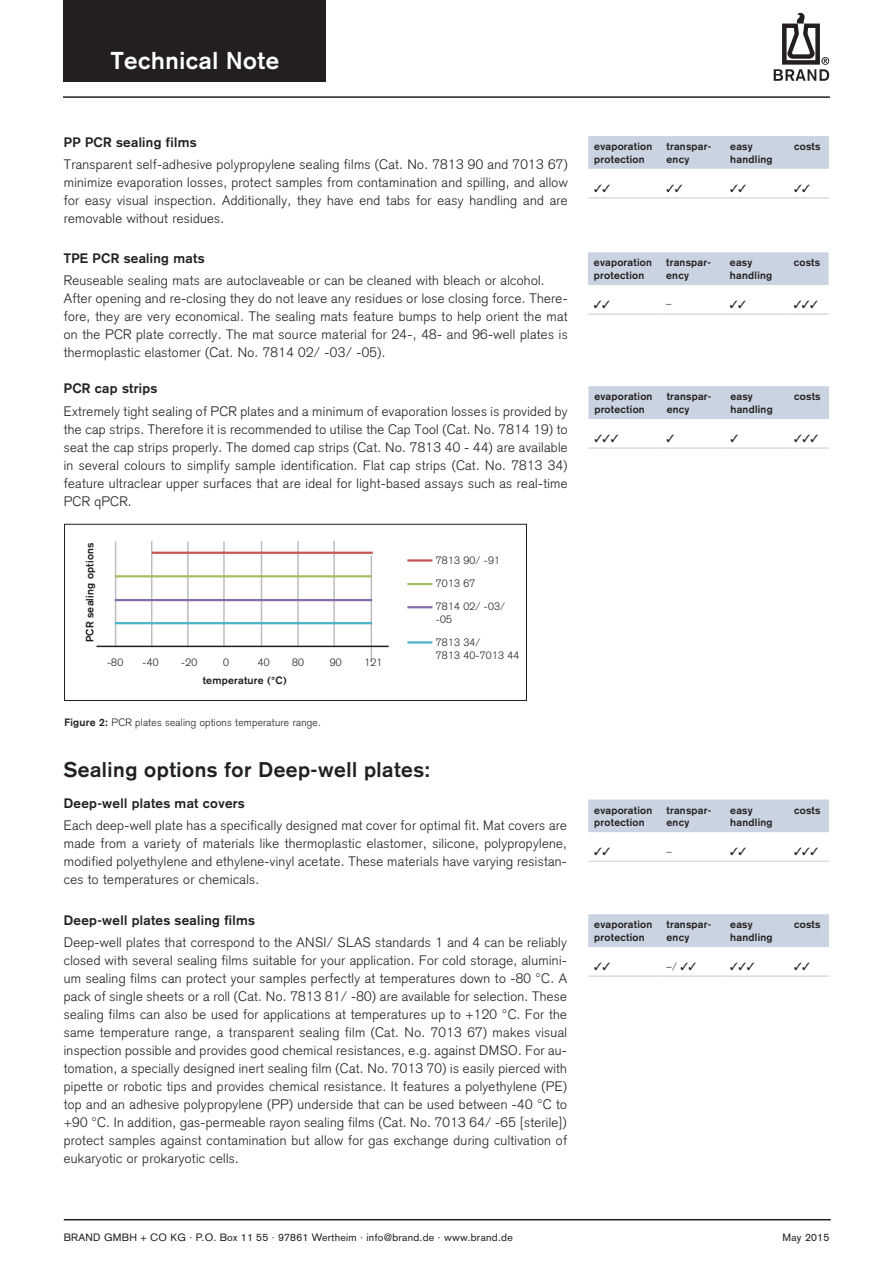
<style>
.page{position:relative;width:893px;height:1263px;background:#fff}
.page>*{position:absolute;margin:0;border:0;box-sizing:border-box;transform-origin:0 0}
.t1{font:700 24px "Akzidenz Grotesk";letter-spacing:.025em;color:#fff}
.t2{font:700 21px "Akzidenz Grotesk";letter-spacing:.025em;color:#231f20}
.t3{font:300 13.5px/18px "Akzidenz Grotesk";letter-spacing:.025em;color:#231f20;text-align:justify}
.t4{font:700 13.5px "Akzidenz Grotesk";letter-spacing:.025em;color:#231f20}
.t5{font:700 10.5px/12.6px "Akzidenz Grotesk";letter-spacing:.025em;color:#231f20}
.t6{font:300 10.5px/12.6px "Akzidenz Grotesk";letter-spacing:.025em;color:#231f20}
.t7{font:10.5px "Akzidenz Grotesk";letter-spacing:.025em;color:#231f20}
.t8{font:10.5px "Zapf Dingbats";color:#231f20}
.s1{font-weight:700}
</style>
<div class="page">
<hr style="left:63px;top:96px;width:767px;height:2px;background:#231f20">
<svg style="left:774px;top:13px;width:55px;height:68px"></svg>
<div style="left:64px;top:0;width:262px;height:81px;background:#231f20"></div>
<hr style="left:64px;top:1219px;width:767px;height:1px;background:#231f20">
<div style="left:588px;top:136px;width:241px;height:33px;background:#cad3e1"></div>
<hr style="left:588px;top:197px;width:72px;height:2px;background:#dcdddf">
<hr style="left:660px;top:197px;width:64px;height:2px;background:#dcdddf">
<hr style="left:724px;top:197px;width:64px;height:2px;background:#dcdddf">
<hr style="left:788px;top:197px;width:41px;height:2px;background:#dcdddf">
<div style="left:588px;top:252px;width:241px;height:33px;background:#cad3e1"></div>
<hr style="left:588px;top:313px;width:72px;height:2px;background:#dcdddf">
<hr style="left:660px;top:313px;width:64px;height:2px;background:#dcdddf">
<hr style="left:724px;top:313px;width:64px;height:2px;background:#dcdddf">
<hr style="left:788px;top:313px;width:41px;height:2px;background:#dcdddf">
<div style="left:588px;top:386px;width:241px;height:33px;background:#cad3e1"></div>
<hr style="left:588px;top:447px;width:73px;height:2px;background:#dcdddf">
<hr style="left:661px;top:447px;width:63px;height:2px;background:#dcdddf">
<hr style="left:724px;top:447px;width:64px;height:2px;background:#dcdddf">
<hr style="left:788px;top:447px;width:41px;height:2px;background:#dcdddf">
<div style="left:588px;top:799px;width:241px;height:33px;background:#cad3e1"></div>
<hr style="left:588px;top:860px;width:72px;height:2px;background:#dcdddf">
<hr style="left:660px;top:860px;width:64px;height:2px;background:#dcdddf">
<hr style="left:724px;top:860px;width:64px;height:2px;background:#dcdddf">
<hr style="left:788px;top:860px;width:41px;height:2px;background:#dcdddf">
<div style="left:588px;top:914px;width:241px;height:33px;background:#cad3e1"></div>
<hr style="left:588px;top:975px;width:72px;height:2px;background:#dcdddf">
<hr style="left:660px;top:975px;width:64px;height:2px;background:#dcdddf">
<hr style="left:724px;top:975px;width:64px;height:2px;background:#dcdddf">
<hr style="left:788px;top:975px;width:41px;height:2px;background:#dcdddf">
<div style="left:64px;top:524px;width:463px;height:177px;border:1px solid #231f20"></div>
<hr style="left:115px;top:541px;width:1px;height:106px;background:#bcbdc0">
<hr style="left:151px;top:541px;width:1px;height:106px;background:#bcbdc0">
<hr style="left:371px;top:555px;width:1px;height:107px;background:#bcbdc0">
<hr style="left:333px;top:541px;width:2px;height:106px;background:#bcbdc0">
<hr style="left:297px;top:541px;width:2px;height:106px;background:#bcbdc0">
<hr style="left:261px;top:541px;width:1px;height:106px;background:#bcbdc0">
<hr style="left:223px;top:541px;width:2px;height:106px;background:#bcbdc0">
<hr style="left:187px;top:541px;width:2px;height:106px;background:#bcbdc0">
<hr style="left:97px;top:646px;width:292px;height:1px;background:#231f20">
<hr style="left:152px;top:552px;width:221px;height:2px;background:#c65854">
<hr style="left:115px;top:599px;width:257px;height:2px;background:#876cab">
<hr style="left:115px;top:575px;width:257px;height:2px;background:#a4be5f">
<hr style="left:115px;top:622px;width:257px;height:2px;background:#4cb3cd">
<hr style="left:407px;top:559px;width:25px;height:3px;background:#c65854">
<hr style="left:407px;top:583px;width:25px;height:2px;background:#a4be5f">
<hr style="left:407px;top:606px;width:25px;height:2px;background:#876cab">
<hr style="left:407px;top:641px;width:25px;height:2px;background:#4cb3cd">
<h1 class="t1" style="left:111px;top:46px;width:170px">Technical Note</h1>
<p class="t4" style="left:64px;top:134px;width:134px">PP PCR sealing films</p>
<p class="t3" style="left:64px;top:155px;width:505px">Transparent self-adhesive polypropylene sealing films (Cat. No. 7813 90 and 7013 67) minimize evaporation losses, protect samples from contamination and spilling, and allow for easy visual inspection. Additionally, they have end tabs for easy handling and are removable without residues.</p>
<p class="t4" style="left:64px;top:250px;width:142px">TPE PCR sealing mats</p>
<p class="t3" style="left:64px;top:272px;width:505px;text-align:left">Reuseable sealing mats are autoclaveable or can be cleaned with bleach or alcohol.<br>After opening and re-closing they do not leave any residues or lose closing force. There&shy;fore, they are very economical. The sealing mats feature bumps to help orient the mat on the PCR plate correctly. The mat source material for 24-, 48- and 96-well plates is thermoplastic elastomer (Cat. No. 7814 02/ -03/ -05).</p>
<p class="t4" style="left:64px;top:381px;width:95px">PCR cap strips</p>
<p class="t3" style="left:64px;top:402px;width:505px">Extremely tight sealing of PCR plates and a minimum of evaporation losses is provided by the cap strips. Therefore it is recommended to utilise the Cap Tool (Cat. No. 7814 19) to seat the cap strips properly. The domed cap strips (Cat. No. 7813 40 - 44) are available in several colours to simplify sample identification. Flat cap strips (Cat. No. 7813 34) feature ultraclear upper surfaces that are ideal for light-based assays such as real-time PCR qPCR.</p>
<p class="t5" style="left:83px;top:642px;width:101px;rotate:-90deg">PCR sealing options</p>
<p class="t6" style="left:107px;top:656px;width:18px">-80</p>
<p class="t6" style="left:143px;top:656px;width:18px">-40</p>
<p class="t6" style="left:181px;top:656px;width:18px">-20</p>
<p class="t6" style="left:223px;top:656px;width:7px">0</p>
<p class="t6" style="left:258px;top:656px;width:13px">40</p>
<p class="t6" style="left:292px;top:656px;width:13px">80</p>
<p class="t6" style="left:330px;top:656px;width:13px">90</p>
<p class="t6" style="left:364px;top:656px;width:20px">121</p>
<p class="t5" style="left:203px;top:674px;width:85px">temperature (°C)</p>
<p class="t6" style="left:436px;top:554px;width:66px">7813 90/ -91</p>
<p class="t6" style="left:436px;top:577px;width:41px">7013 67</p>
<p class="t6" style="left:436px;top:600px;width:71px">7814 02/ -03/ -05</p>
<p class="t6" style="left:436px;top:636px;width:85px">7813 34/<br>7813 40-7013 44</p>
<p class="t6" style="left:64px;top:716px;width:258px"><span class="s1">Figure 2:</span> PCR plates sealing options temperature range.</p>
<h2 class="t2" style="left:64px;top:758px;width:368px">Sealing options for Deep-well plates:</h2>
<p class="t4" style="left:64px;top:795px;width:182px">Deep-well plates mat covers</p>
<p class="t3" style="left:64px;top:817px;width:505px">Each deep-well plate has a specifically designed mat cover for optimal fit. Mat covers are made from a variety of materials like thermoplastic elastomer, silicone, polypropylene, modified polyethylene and ethylene-vinyl acetate. These materials have varying resistan&shy;ces to temperatures or chemicals.</p>
<p class="t4" style="left:64px;top:912px;width:193px">Deep-well plates sealing films</p>
<p class="t3" style="left:64px;top:933px;width:505px">Deep-well plates that correspond to the ANSI/ SLAS standards 1 and 4 can be reliably closed with several sealing films suitable for your application. For cold storage, alumini&shy;um sealing films can protect your samples perfectly at temperatures down to -80 °C. A pack of single sheets or a roll (Cat. No. 7813 81/ -80) are available for selection. These sealing films can also be used for applications at temperatures up to +120 °C. For the same temperature range, a transparent sealing film (Cat. No. 7013 67) makes visual inspection possible and provides good chemical resistances, e.g. against DMSO. For au&shy;tomation, a specially designed inert sealing film (Cat. No. 7013 70) is easily pierced with pipette or robotic tips and provides chemical resistance. It features a polyethylene (PE) top and an adhesive polypropylene (PP) underside that can be used between -40 °C to +90 °C. In addition, gas-permeable rayon sealing films (Cat. No. 7013 64/ -65 [sterile]) protect samples against contamination but allow for gas exchange during cultivation of eukaryotic or prokaryotic cells.</p>
<p class="t5" style="left:594px;top:140px;width:60px">evaporation protection</p>
<p class="t5" style="left:666px;top:140px;width:46px">transpar&shy;ency</p>
<p class="t5" style="left:730px;top:140px;width:44px">easy handling</p>
<p class="t5" style="left:794px;top:140px;width:28px">costs</p>
<p class="t5" style="left:594px;top:256px;width:60px">evaporation protection</p>
<p class="t5" style="left:666px;top:256px;width:46px">transpar&shy;ency</p>
<p class="t5" style="left:730px;top:256px;width:44px">easy handling</p>
<p class="t5" style="left:794px;top:256px;width:28px">costs</p>
<p class="t6" style="left:666px;top:298px;width:7px">–</p>
<p class="t8" style="left:794px;top:300px;width:26px">✓✓✓</p>
<p class="t5" style="left:594px;top:390px;width:60px">evaporation protection</p>
<p class="t5" style="left:667px;top:390px;width:46px">transpar&shy;ency</p>
<p class="t5" style="left:730px;top:390px;width:44px">easy handling</p>
<p class="t5" style="left:794px;top:390px;width:28px">costs</p>
<p class="t8" style="left:594px;top:433px;width:26px">✓✓✓</p>
<p class="t8" style="left:794px;top:433px;width:26px">✓✓✓</p>
<p class="t5" style="left:594px;top:803px;width:60px">evaporation protection</p>
<p class="t5" style="left:666px;top:803px;width:46px">transpar&shy;ency</p>
<p class="t5" style="left:730px;top:803px;width:44px">easy handling</p>
<p class="t5" style="left:794px;top:803px;width:28px">costs</p>
<p class="t6" style="left:666px;top:845px;width:7px">–</p>
<p class="t8" style="left:794px;top:847px;width:26px">✓✓✓</p>
<p class="t5" style="left:594px;top:918px;width:60px">evaporation protection</p>
<p class="t5" style="left:666px;top:918px;width:46px">transpar&shy;ency</p>
<p class="t5" style="left:730px;top:918px;width:44px">easy handling</p>
<p class="t5" style="left:794px;top:918px;width:28px">costs</p>
<p class="t6" style="left:666px;top:960px;width:31px">–/ ✓✓</p>
<p class="t8" style="left:730px;top:961px;width:26px">✓✓✓</p>
<p class="t7" style="left:64px;top:1231px;width:450px">BRAND GMBH + CO KG · P.O. Box 11 55 · 97861 Wertheim · info@brand.de · www.brand.de</p>
<p class="t7" style="left:782px;top:1231px;width:48px">May 2015</p>
</div>
